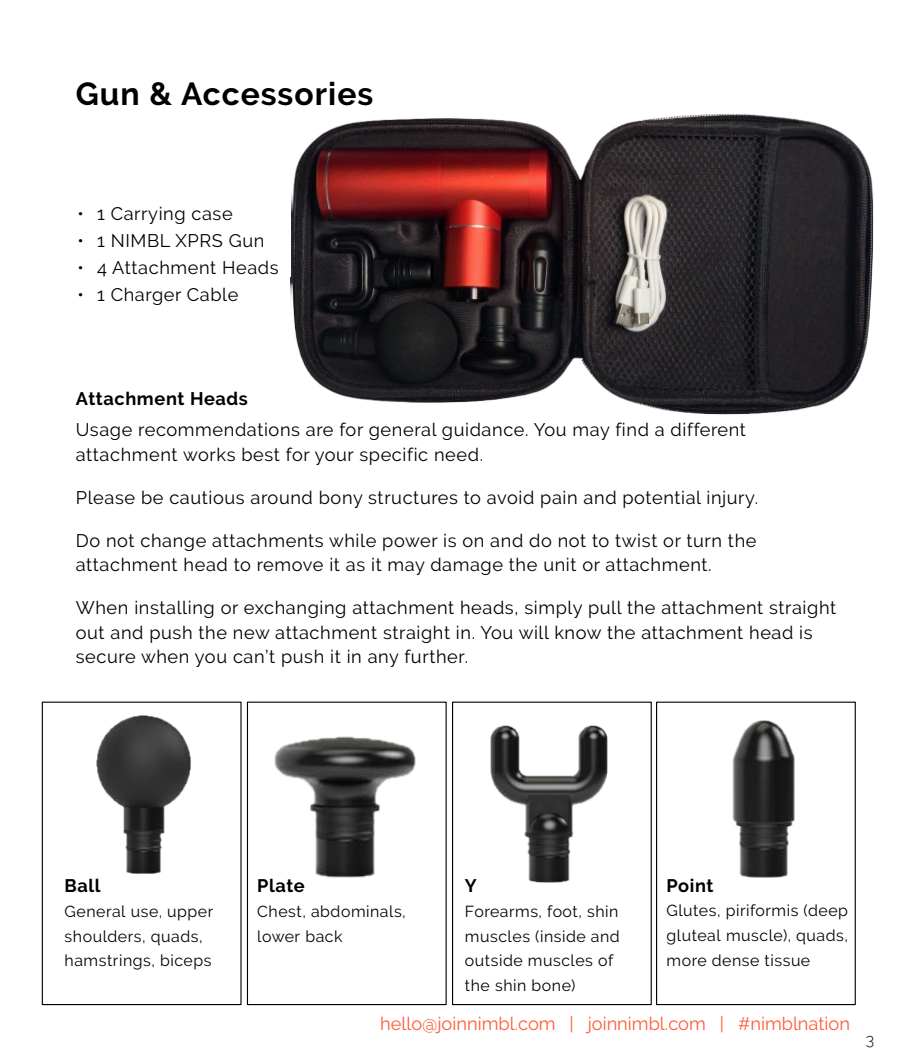
<style>
.page{position:relative;width:900px;height:1064px;background:#fff}
.page>*{position:absolute;margin:0;border:0;box-sizing:border-box;transform-origin:0 0}
.t1{font:700 31.75px "Raleway";letter-spacing:.035em;color:#000}
.t2{font:18.25px/24.5px "Raleway";letter-spacing:.035em;color:#000}
.t3{font:18.25px "Raleway";color:#ff5c39}
.t4{font:700 18.25px "Raleway";letter-spacing:.035em;color:#000}
.t5{font:16px/24.5px "Raleway";letter-spacing:.035em;color:#000}
.t6{font:300 16px "Raleway";color:#000}
</style>
<div class="page">
<img style="left:290px;top:113px;width:584px;height:302px">
<div style="left:42px;top:701px;width:200px;height:304px;border:1px solid #000"></div>
<div style="left:656px;top:701px;width:200px;height:304px;border:1px solid #000"></div>
<div style="left:452px;top:701px;width:200px;height:304px;border:1px solid #000"></div>
<div style="left:247px;top:701px;width:200px;height:304px;border:1px solid #000"></div>
<img style="left:96px;top:715px;width:95px;height:159px">
<img style="left:274px;top:736px;width:142px;height:142px">
<img style="left:490px;top:725px;width:118px;height:158px">
<img style="left:732px;top:720px;width:63px;height:158px">
<h1 class="t1" style="left:76px;top:75px;width:299px">Gun &amp; Accessories</h1>
<p class="t2" style="left:77px;top:202px;width:157px">• 1 Carrying case</p>
<p class="t2" style="left:77px;top:228px;width:188px">• 1 NIMBL XPRS Gun</p>
<p class="t2" style="left:77px;top:255px;width:203px">• 4 Attachment Heads</p>
<p class="t2" style="left:77px;top:282px;width:163px">• 1 Charger Cable</p>
<p class="t4" style="left:76px;top:388px;width:174px">Attachment Heads</p>
<p class="t2" style="left:76px;top:418px;width:672px">Usage recommendations are for general guidance. You may find a different attachment works best for your specific need.</p>
<p class="t2" style="left:76px;top:485px;width:684px">Please be cautious around bony structures to avoid pain and potential injury.</p>
<p class="t2" style="left:76px;top:528px;width:682px">Do not change attachments while power is on and do not to twist or turn the attachment head to remove it as it may damage the unit or attachment.</p>
<p class="t2" style="left:76px;top:595px;width:762px">When installing or exchanging attachment heads, simply pull the attachment straight out and push the new attachment straight in. You will know the attachment head is secure when you can’t push it in any further.</p>
<p class="t4" style="left:65px;top:875px;width:38px">Ball</p>
<p class="t5" style="left:65px;top:899px;width:150px">General use, upper shoulders, quads, hamstrings, biceps</p>
<p class="t4" style="left:257px;top:875px;width:49px">Plate</p>
<p class="t5" style="left:257px;top:899px;width:150px">Chest, abdominals, lower back</p>
<p class="t4" style="left:465px;top:875px;width:13px">Y</p>
<p class="t5" style="left:465px;top:899px;width:156px">Forearms, foot, shin muscles (inside and outside muscles of the shin bone)</p>
<p class="t4" style="left:667px;top:874px;width:48px">Point</p>
<p class="t5" style="left:667px;top:898px;width:183px;text-align:justify">Glutes, piriformis (deep gluteal muscle), quads, more dense tissue</p>
<p class="t3" style="left:380px;top:1013px;width:471px">hello@joinnimbl.com | joinnimbl.com | #nimblnation</p>
<p class="t6" style="left:866px;top:1030px;width:10px">3</p>
</div>
